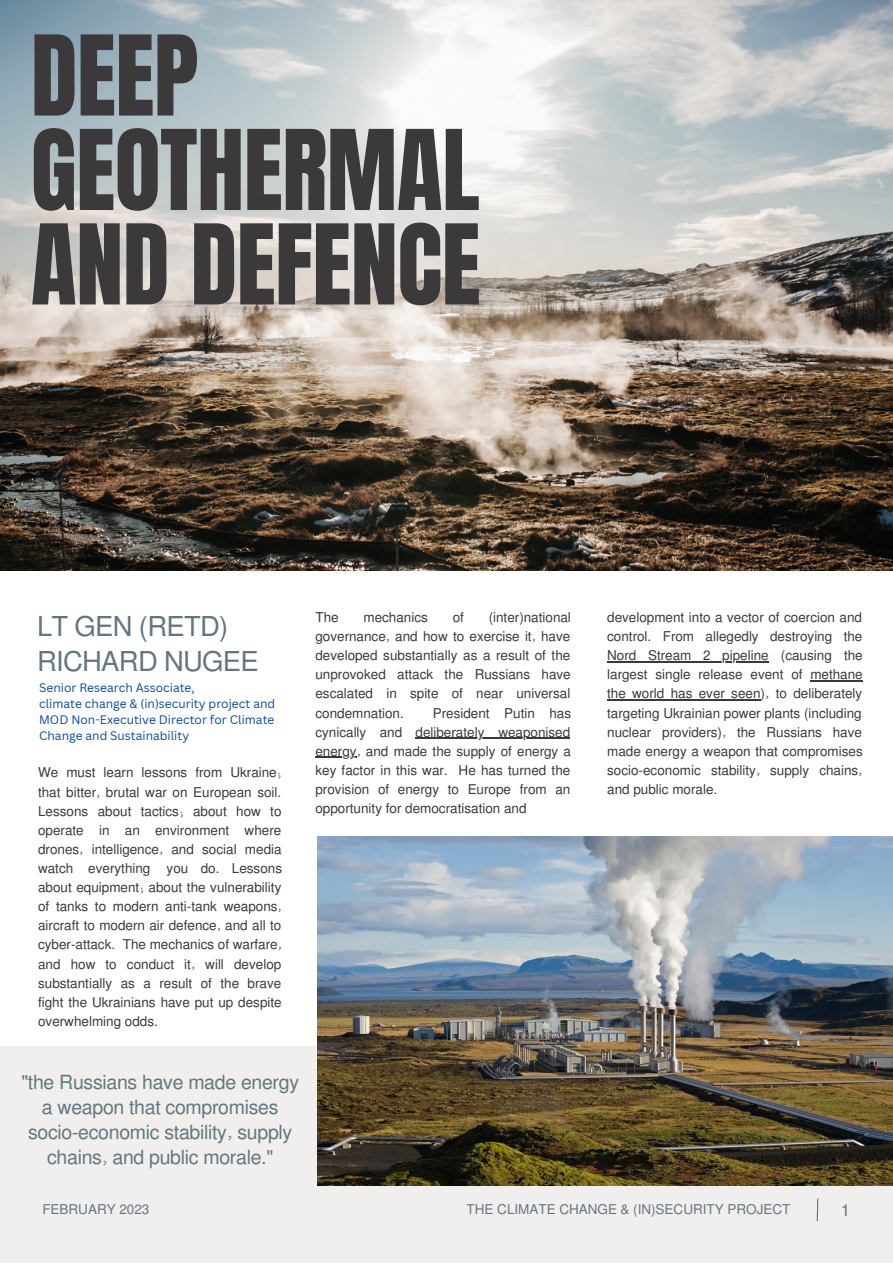
<style>
.page{position:relative;width:893px;height:1264px;background:#fff}
.page>*{position:absolute;margin:0;border:0;box-sizing:border-box;transform-origin:0 0}
.t1{font:94.35px/94.3px "Anton";letter-spacing:-.005em;color:#3b3939}
.t2{font:27.45px/34.8px "Mukti";letter-spacing:-.025em;color:#637680}
.t3{font:19.5px/24.8px "Mukti";letter-spacing:-.015em;color:#637680;text-align:center}
.t4{font:16.5px "Mukti";color:#637680}
.t5{font:13.5px/19px "Mukti";color:#3b3939;text-align:justify}
.t6{font:13.5px "Mukti";color:#637680}
.t7{font:12px/16px "Canva Sans";color:#004aad}
</style>
<div class="page">
<div style="left:0;top:1046px;width:892px;height:216px;background:#f0efed"></div>
<svg style="left:816px;top:1198px;width:2px;height:24px"></svg>
<img style="left:0;top:0;width:892px;height:570px">
<img style="left:317px;top:836px;width:575px;height:349px">
<hr style="left:607px;top:661px;width:161px;height:1px;background:#3b3939">
<hr style="left:810px;top:680px;width:52px;height:1px;background:#3b3939">
<hr style="left:607px;top:699px;width:153px;height:1px;background:#3b3939">
<hr style="left:415px;top:737px;width:155px;height:2px;background:#3b3939">
<hr style="left:315px;top:757px;width:41px;height:1px;background:#3b3939">
<h1 class="t1" style="left:31px;top:30px;width:451px">DEEP<br>GEOTHERMAL<br>AND DEFENCE</h1>
<h2 class="t2" style="left:37px;top:607px;width:223px">LT GEN (RETD)<br>RICHARD NUGEE</h2>
<p class="t7" style="left:39px;top:679px;width:237px">Senior Research Associate,<br>climate change &amp; (in)security project and MOD Non-Executive Director for Climate Change and Sustainability</p>
<p class="t5" style="left:38px;top:762px;width:245px">We must learn lessons from Ukraine; that bitter, brutal war on European soil.<br>Lessons about tactics; about how to operate in an environment where drones, intelligence, and social media watch everything you do. Lessons about equipment; about the vulnerability of tanks to modern anti-tank weapons, aircraft to modern air defence, and all to cyber-attack. The mechanics of warfare, and how to conduct it, will develop substantially as a result of the brave fight the Ukrainians have put up despite overwhelming odds.</p>
<p class="t5" style="left:315px;top:607px;width:25px">The</p>
<p class="t5" style="left:363px;top:607px;width:66px">mechanics</p>
<p class="t5" style="left:452px;top:607px;width:13px">of</p>
<p class="t5" style="left:315px;top:607px;width:257px;text-indent:173px">(inter)national governance, and how to exercise it, have developed substantially as a result of the unprovoked attack the Russians have escalated in spite of near universal condemnation.</p>
<p class="t5" style="left:315px;top:702px;width:257px;text-indent:117px">President Putin has cynically and deliberately weaponised energy, and made the supply of energy a key factor in this war. He has turned the provision of energy to Europe from an opportunity for democratisation and</p>
<h3 class="t3" style="left:21px;top:1069px;width:279px">"the Russians have made energy a weapon that compromises socio-economic stability, supply chains, and public morale."</h3>
<p class="t5" style="left:607px;top:607px;width:257px">development into a vector of coercion and control. From allegedly destroying the Nord Stream 2 pipeline (causing the largest single release event of methane the world has ever seen), to deliberately targeting Ukrainian power plants (including nuclear providers), the Russians have made energy a weapon that compromises socio-economic stability, supply chains, and public morale.</p>
<p class="t6" style="left:42px;top:1199px;width:109px">FEBRUARY 2023</p>
<p class="t6" style="left:466px;top:1199px;width:325px">THE CLIMATE CHANGE &amp; (IN)SECURITY PROJECT</p>
<p class="t4" style="left:841px;top:1198px;width:9px">1</p>
</div>
